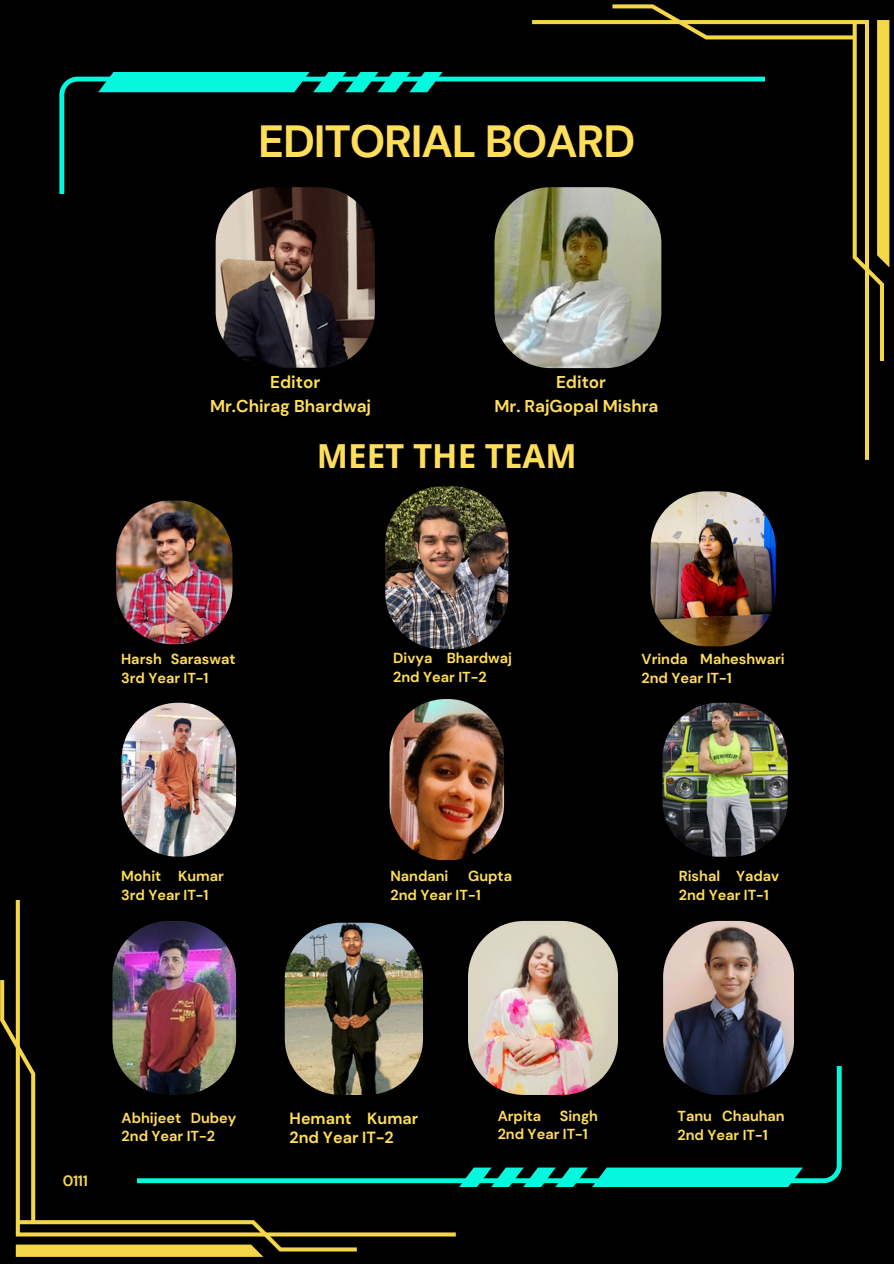
<style>
.page{position:relative;width:894px;height:1264px;background:#fff}
.page>*{position:absolute;margin:0;border:0;box-sizing:border-box;transform-origin:0 0}
.t1{font:700 45px "DM Sans";letter-spacing:-.03em;color:#ffde59}
.t2{font:700 33.15px "Open Sans";color:#ffde59}
.t3{font:700 17.1px/23.7px "DM Sans";color:#ffde59;text-align:center}
.t4{font:700 16.05px/19.2px "DM Sans";color:#ffde59}
.t5{font:700 15px "DM Sans";color:#f4d649}
.t6{font:700 14.4px/19.2px "DM Sans";color:#ffde59}
</style>
<div class="page">
<div style="left:0;top:0;width:893px;height:1263px;background:#000001"></div>
<svg style="left:532px;top:20px;width:336px;height:440px"></svg>
<svg style="left:612px;top:4px;width:277px;height:357px"></svg>
<svg style="left:16px;top:900px;width:439px;height:336px"></svg>
<svg style="left:0;top:980px;width:357px;height:276px"></svg>
<svg style="left:59px;top:77px;width:704px;height:116px"></svg>
<svg style="left:98px;top:73px;width:349px;height:19px"></svg>
<svg style="left:137px;top:1066px;width:704px;height:117px"></svg>
<svg style="left:454px;top:1167px;width:348px;height:19px"></svg>
<img style="left:494px;top:187px;width:167px;height:181px;border-radius:56px">
<img style="left:116px;top:500px;width:116px;height:144px;border-radius:56px">
<img style="left:650px;top:491px;width:125px;height:155px;border-radius:56px">
<img style="left:112px;top:920px;width:124px;height:174px">
<img style="left:285px;top:922px;width:138px;height:172px;border-radius:56px">
<img style="left:121px;top:702px;width:115px;height:154px">
<img style="left:663px;top:920px;width:130px;height:174px">
<img style="left:468px;top:920px;width:149px;height:174px;border-radius:56px">
<img style="left:662px;top:702px;width:125px;height:154px">
<img style="left:385px;top:486px;width:123px;height:163px;border-radius:56px">
<img style="left:389px;top:699px;width:115px;height:161px;border-radius:56px">
<img style="left:215px;top:187px;width:159px;height:180px">
<p class="t1" style="left:258px;top:113px;width:378px">EDITORIAL BOARD</p>
<p class="t3" style="left:210px;top:370px;width:162px">Editor<br>Mr.Chirag Bhardwaj</p>
<p class="t3" style="left:494px;top:370px;width:165px">Editor<br>Mr. RajGopal Mishra</p>
<p class="t6" style="left:121px;top:649px;width:116px">Harsh Saraswat<br>3rd Year IT-1</p>
<p class="t6" style="left:121px;top:866px;width:104px">Mohit Kumar<br>3rd Year IT-1</p>
<p class="t2" style="left:317px;top:433px;width:261px">MEET THE TEAM</p>
<p class="t6" style="left:393px;top:648px;width:120px">Divya Bhardwaj<br>2nd Year IT-2</p>
<h4 class="t6" style="left:641px;top:649px;width:145px">Vrinda Maheshwari<br>2nd Year IT-1</h4>
<p class="t6" style="left:390px;top:866px;width:123px;text-indent:78px">Gupta<br>2nd Year IT-1</p>
<p class="t6" style="left:678px;top:866px;width:102px">Rishal Yadav<br>2nd Year IT-1</p>
<p class="t6" style="left:390px;top:866px;width:60px">Nandani</p>
<p class="t5" style="left:63px;top:1171px;width:26px">0111</p>
<p class="t6" style="left:121px;top:1109px;width:116px;line-height:18px">Abhijeet Dubey<br>2nd Year IT-2</p>
<p class="t4" style="left:289px;top:1108px;width:130px">Hemant Kumar<br>2nd Year IT-2</p>
<p class="t6" style="left:497px;top:1106px;width:45px">Arpita</p>
<p class="t6" style="left:497px;top:1107px;width:102px;line-height:18px;text-indent:62px">Singh<br>2nd Year IT-1</p>
<p class="t6" style="left:677px;top:1106px;width:109px">Tanu Chauhan<br>2nd Year IT-1</p>
</div>
